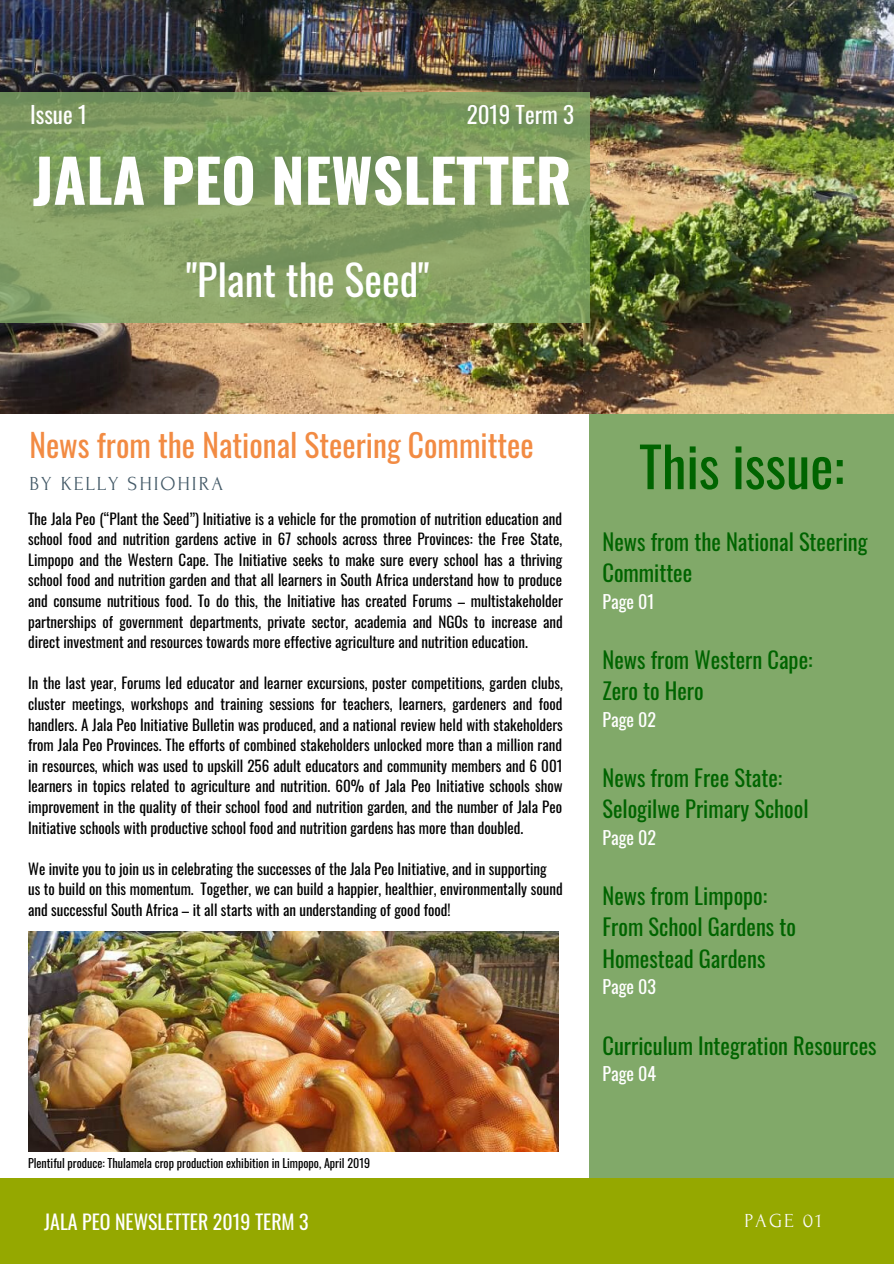
<style>
.page{position:relative;width:894px;height:1264px;background:#fff}
.page>*{position:absolute;margin:0;border:0;box-sizing:border-box;transform-origin:0 0}
.t1{font:700 59.4px "Oswald";color:#fff}
.t2{font:55.05px "Oswald";color:#006400}
.t3{font:41.85px "Oswald";color:#fff}
.t4{font:31.5px "Oswald";color:#f28b43}
.t5{font:22.95px "Oswald";color:#fff}
.t6{font:22.5px/31.3px "Oswald";color:#006400}
.t7{font:19.8px "Oswald";color:#fff}
.t8{font:19.8px "Forum";letter-spacing:.1em;color:#435967}
.t9{font:19.8px "Forum";letter-spacing:.1em;color:#fafafa}
.t10{font:18px "Oswald";color:#fff}
.t11{font:15px/20.5px "Oswald";color:#000;text-align:justify}
.t12{font:12px "Oswald";color:#000}
</style>
<div class="page">
<div style="left:589px;top:410px;width:304px;height:772px;background:#81a969"></div>
<img style="left:0;top:0;width:893px;height:413px">
<svg style="left:0;top:93px;width:590px;height:229px;background:#829e62"></svg>
<div style="left:0;top:1178px;width:893px;height:85px;background:#95a800"></div>
<img style="left:28px;top:931px;width:530px;height:220px">
<h3 class="t5" style="left:30px;top:97px;width:59px">Issue 1</h3>
<h3 class="t5" style="left:466px;top:97px;width:109px">2019 Term 3</h3>
<h1 class="t1" style="left:33px;top:134px;width:540px">JALA PEO NEWSLETTER</h1>
<h3 class="t3" style="left:186px;top:247px;width:245px">"Plant the Seed"</h3>
<h3 class="t4" style="left:29px;top:420px;width:506px">News from the National Steering Committee</h3>
<h3 class="t8" style="left:29px;top:473px;width:195px">BY KELLY SHIOHIRA</h3>
<p class="t11" style="left:28px;top:507px;width:536px">The Jala Peo (“Plant the Seed”) Initiative is a vehicle for the promotion of nutrition education and school food and nutrition gardens active in 67 schools across three Provinces: the Free State, Limpopo and the Western Cape. The Initiative seeks to make sure every school has a thriving school food and nutrition garden and that all learners in South Africa understand how to produce and consume nutritious food. To do this, the Initiative has created Forums – multistakeholder partnerships of government departments, private sector, academia and NGOs to increase and direct investment and resources towards more effective agriculture and nutrition education.</p>
<p class="t11" style="left:28px;top:672px;width:536px">In the last year, Forums led educator and learner excursions, poster competitions, garden clubs, cluster meetings, workshops and training sessions for teachers, learners, gardeners and food handlers. A Jala Peo Initiative Bulletin was produced, and a national review held with stakeholders from Jala Peo Provinces. The efforts of combined stakeholders unlocked more than a million rand in resources, which was used to upskill 256 adult educators and community members and 6 001 learners in topics related to agriculture and nutrition. 60% of Jala Peo Initiative schools show improvement in the quality of their school food and nutrition garden, and the number of Jala Peo Initiative schools with productive school food and nutrition gardens has more than doubled.</p>
<p class="t11" style="left:28px;top:857px;width:536px;text-align:left">We invite you to join us in celebrating the successes of the Jala Peo Initiative, and in supporting us to build on this momentum. Together, we can build a happier, healthier, environmentally sound and successful South Africa – it all starts with an understanding of good food!</p>
<p class="t12" style="left:28px;top:1153px;width:343px">Plentiful produce: Thulamela crop production exhibition in Limpopo, April 2019</p>
<h2 class="t2" style="left:639px;top:423px;width:207px">This issue:</h2>
<h3 class="t6" style="left:602px;top:525px;width:266px">News from the National Steering<br>Committee</h3>
<p class="t10" style="left:602px;top:587px;width:54px">Page 01</p>
<h3 class="t6" style="left:602px;top:643px;width:211px">News from Western Cape:<br>Zero to Hero</h3>
<p class="t10" style="left:602px;top:705px;width:55px">Page 02</p>
<h3 class="t6" style="left:602px;top:761px;width:207px">News from Free State:<br>Selogilwe Primary School</h3>
<p class="t10" style="left:602px;top:823px;width:55px">Page 02</p>
<h3 class="t6" style="left:602px;top:879px;width:195px">News from Limpopo:<br>From School Gardens to<br>Homestead Gardens</h3>
<p class="t10" style="left:602px;top:972px;width:55px">Page 03</p>
<h3 class="t6" style="left:602px;top:1028px;width:275px">Curriculum Integration Resources</h3>
<p class="t10" style="left:602px;top:1059px;width:55px">Page 04</p>
<h3 class="t7" style="left:44px;top:1206px;width:266px">JALA PEO NEWSLETTER 2019 TERM 3</h3>
<h3 class="t9" style="left:744px;top:1210px;width:79px">PAGE 01</h3>
</div>
